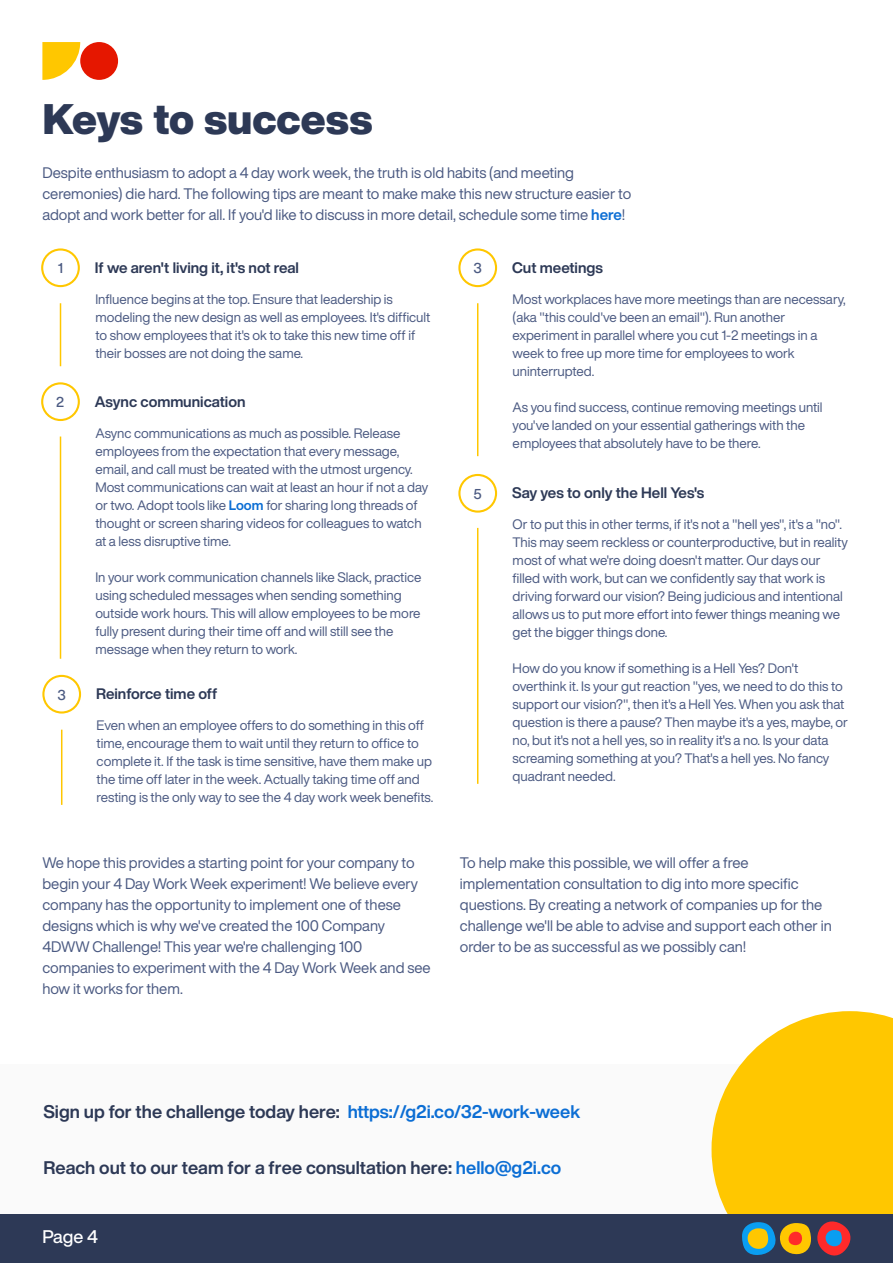
<style>
.page{position:relative;width:893px;height:1263px;background:#fff}
.page>*{position:absolute;margin:0;border:0;box-sizing:border-box;transform-origin:0 0}
.t1{font:900 42px "Helvetica Now Display";color:#2d3956}
.t2{font:700 18px "Helvetica Now Display";color:#2d3956}
.t3{font:500 18px "Helvetica Now Display";color:#fff}
.t4{font:15px/21px "Helvetica Now Display";color:#4b5a82}
.t5{font:700 15px "Helvetica Now Display";color:#2d3956}
.t6{font:500 14.1px "Helvetica Now Display";color:#4b5a82}
.t7{font:13.5px/18px "Helvetica Now Display";color:#4b5a82}
.s1{font-weight:700;color:#0c6ed4}
.s2{color:#0c6ed4}
</style>
<div class="page">
<div style="left:80px;top:42px;width:38px;height:38px;background:#e51700;border-radius:50%"></div>
<div style="left:41px;top:248px;width:39px;height:39px;border:2px solid #ffc700;border-radius:50%"></div>
<div style="left:41px;top:382px;width:39px;height:39px;border:2px solid #ffc700;border-radius:50%"></div>
<hr style="left:60px;top:303px;width:1px;height:63px;background:#ffc700">
<hr style="left:60px;top:436px;width:1px;height:223px;background:#ffc700">
<div style="left:458px;top:248px;width:39px;height:39px;border:2px solid #ffc700;border-radius:50%"></div>
<div style="left:458px;top:474px;width:39px;height:39px;border:2px solid #ffc700;border-radius:50%"></div>
<hr style="left:477px;top:303px;width:1px;height:153px;background:#ffc700">
<div style="left:42px;top:675px;width:39px;height:38px;border:2px solid #ffc700;border-radius:50%"></div>
<hr style="left:61px;top:730px;width:1px;height:75px;background:#ffc700">
<hr style="left:477px;top:528px;width:1px;height:256px;background:#ffc700">
<div style="left:0;top:1064px;width:893px;height:150px;background:#fafafa"></div>
<svg style="left:711px;top:1011px;width:182px;height:203px;background:#fecd20"></svg>
<svg style="left:42px;top:42px;width:38px;height:38px"></svg>
<div style="left:0;top:1214px;width:893px;height:49px;background:#2d3956"></div>
<svg style="left:742px;top:1221px;width:109px;height:35px"></svg>
<h1 class="t1" style="left:42px;top:90px;width:331px">Keys to success</h1>
<p class="t4" style="left:42px;top:162px;width:590px">Despite enthusiasm to adopt a 4 day work week, the truth is old habits (and meeting ceremonies) die hard. The following tips are meant to make make this new structure easier to adopt and work better for all. If you'd like to discuss in more detail, schedule some time <span class="s1">here</span>!</p>
<p class="t6" style="left:58px;top:258px;width:7px">1</p>
<p class="t5" style="left:95px;top:257px;width:206px">If we aren't living it, it's not real</p>
<p class="t7" style="left:95px;top:290px;width:337px">Influence begins at the top. Ensure that leadership is modeling the new design as well as employees. It's difficult to show employees that it's ok to take this new time off if their bosses are not doing the same.</p>
<p class="t6" style="left:56px;top:392px;width:9px">2</p>
<p class="t5" style="left:95px;top:391px;width:152px">Async communication</p>
<p class="t7" style="left:95px;top:424px;width:334px">Async communications as much as possible. Release employees from the expectation that every message, email, and call must be treated with the utmost urgency.<br>Most communications can wait at least an hour if not a day or two. Adopt tools like <span class="s1">Loom</span> for sharing long threads of thought or screen sharing videos for colleagues to watch at a less disruptive time.</p>
<p class="t7" style="left:95px;top:568px;width:328px">In your work communication channels like Slack, practice using scheduled messages when sending something outside work hours. This will allow employees to be more fully present during their time off and will still see the message when they return to work.</p>
<p class="t6" style="left:57px;top:685px;width:10px">3</p>
<p class="t5" style="left:96px;top:683px;width:123px">Reinforce time off</p>
<p class="t7" style="left:97px;top:716px;width:338px">Even when an employee offers to do something in this off time, encourage them to wait until they return to office to complete it. If the task is time sensitive, have them make up the time off later in the week. Actually taking time off and resting is the only way to see the 4 day work week benefits.</p>
<p class="t6" style="left:473px;top:258px;width:10px">3</p>
<p class="t5" style="left:512px;top:257px;width:92px">Cut meetings</p>
<p class="t7" style="left:513px;top:290px;width:335px">Most workplaces have more meetings than are necessary, (aka "this could've been an email"). Run another experiment in parallel where you cut 1-2 meetings in a week to free up more time for employees to work uninterrupted.</p>
<p class="t7" style="left:513px;top:398px;width:311px">As you find success, continue removing meetings until you've landed on your essential gatherings with the employees that absolutely have to be there.</p>
<p class="t6" style="left:473px;top:484px;width:10px">5</p>
<p class="t5" style="left:512px;top:482px;width:194px">Say yes to only the Hell Yes's</p>
<p class="t7" style="left:513px;top:515px;width:337px">Or to put this in other terms, if it's not a "hell yes", it's a "no".<br>This may seem reckless or counterproductive, but in reality most of what we're doing doesn't matter. Our days our filled with work, but can we confidently say that work is driving forward our vision? Being judicious and intentional allows us to put more effort into fewer things meaning we get the bigger things done.</p>
<p class="t7" style="left:513px;top:659px;width:337px">How do you know if something is a Hell Yes? Don't overthink it. Is your gut reaction "yes, we need to do this to support our vision?", then it's a Hell Yes. When you ask that question is there a pause? Then maybe it's a yes, maybe, or no, but it's not a hell yes, so in reality it's a no. Is your data screaming something at you? That's a hell yes. No fancy quadrant needed.</p>
<p class="t4" style="left:42px;top:852px;width:390px">We hope this provides a starting point for your company to begin your 4 Day Work Week experiment! We believe every company has the opportunity to implement one of these designs which is why we've created the 100 Company 4DWW Challenge! This year we're challenging 100 companies to experiment with the 4 Day Work Week and see how it works for them.</p>
<p class="t4" style="left:460px;top:852px;width:373px">To help make this possible, we will offer a free implementation consultation to dig into more specific questions. By creating a network of companies up for the challenge we'll be able to advise and support each other in order to be as successful as we possibly can!</p>
<h2 class="t2" style="left:44px;top:1099px;width:538px">Sign up for the challenge today here: <span class="s2">https://g2i.co/32-work-week</span></h2>
<h2 class="t2" style="left:44px;top:1155px;width:519px">Reach out to our team for a free consultation here: <span class="s2">hello@g2i.co</span></h2>
<h2 class="t3" style="left:42px;top:1224px;width:57px">Page 4</h2>
</div>
